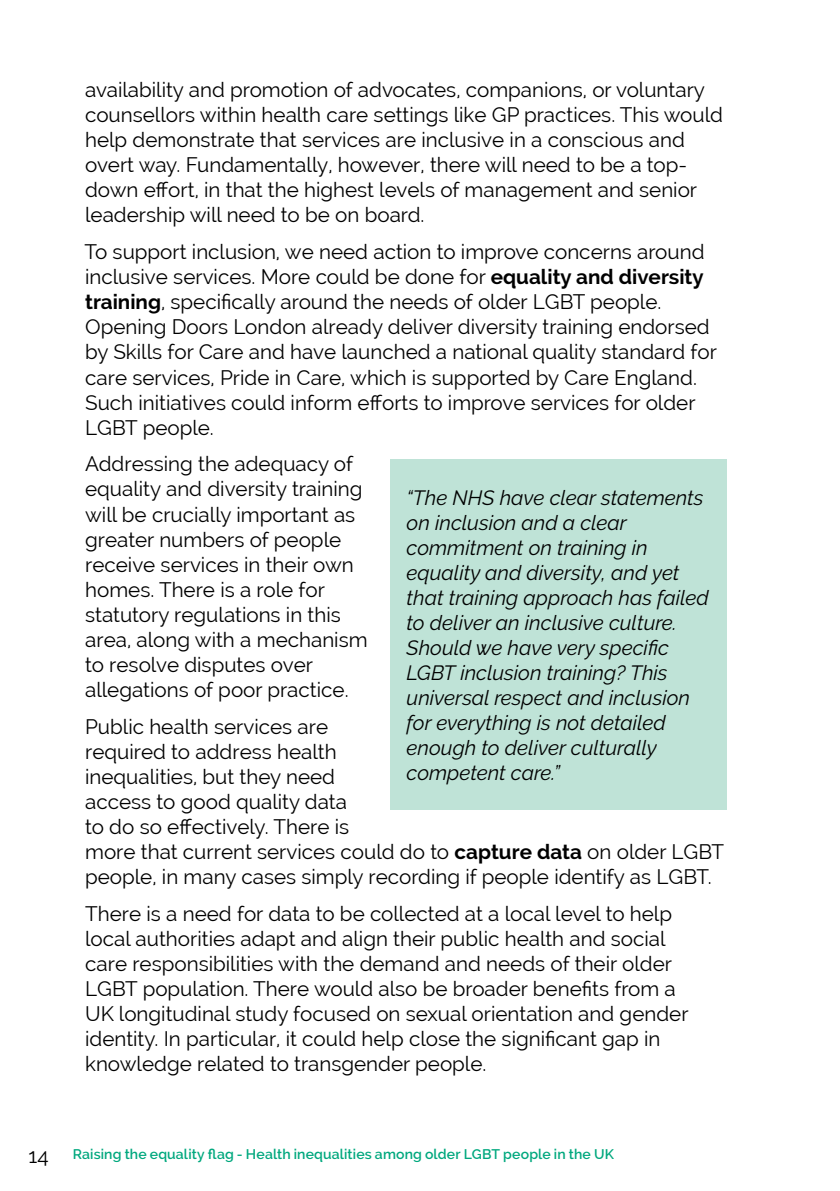
<style>
.page{position:relative;width:840px;height:1191px;background:#fff}
.page>*{position:absolute;margin:0;border:0;box-sizing:border-box;transform-origin:0 0}
.t1{font:20.6px/25px "Raleway";color:#000}
.t2{font:italic 20.6px/25px "Raleway";color:#000}
.t3{font:600 14px "Raleway";letter-spacing:.01em;color:#00a87e}
.s1{font-weight:700}
</style>
<div class="page">
<div style="left:389px;top:459px;width:337px;height:350px;background:#bfe3d7"></div>
<p class="t1" style="left:85px;top:78px;width:639px">availability and promotion of advocates, companions, or voluntary counsellors within health care settings like GP practices. This would help demonstrate that services are inclusive in a conscious and overt way. Fundamentally, however, there will need to be a top&shy;down effort, in that the highest levels of management and senior leadership will need to be on board.</p>
<p class="t1" style="left:84px;top:240px;width:633px">To support inclusion, we need action to improve concerns around inclusive services. More could be done for <span class="s1">equality and diversity training</span>, specifically around the needs of older LGBT people.<br>Opening Doors London already deliver diversity training endorsed by Skills for Care and have launched a national quality standard for care services, Pride in Care, which is supported by Care England.<br>Such initiatives could inform efforts to improve services for older LGBT people.</p>
<p class="t1" style="left:85px;top:451px;width:284px">Addressing the adequacy of equality and diversity training will be crucially important as greater numbers of people receive services in their own homes. There is a role for statutory regulations in this area, along with a mechanism to resolve disputes over allegations of poor practice.</p>
<p class="t1" style="left:85px;top:713px;width:640px">Public health services are<br>required to address health<br>inequalities, but they need<br>access to good quality data<br>to do so effectively. There is<br>more that current services could do to <span class="s1">capture data</span> on older LGBT people, in many cases simply recording if people identify as LGBT.</p>
<p class="t1" style="left:85px;top:900px;width:604px">There is a need for data to be collected at a local level to help local authorities adapt and align their public health and social care responsibilities with the demand and needs of their older LGBT population. There would also be broader benefits from a UK longitudinal study focused on sexual orientation and gender identity. In particular, it could help close the significant gap in knowledge related to transgender people.</p>
<p class="t2" style="left:406px;top:485px;width:303px">“The NHS have clear statements on inclusion and a clear commitment on training in equality and diversity, and yet that training approach has failed to deliver an inclusive culture.<br>Should we have very specific<br>LGBT inclusion training? This universal respect and inclusion for everything is not detailed enough to deliver culturally competent care.”</p>
<p class="t1" style="left:28px;top:1142px;width:22px">14</p>
<p class="t3" style="left:73px;top:1145px;width:542px">Raising the equality flag - Health inequalities among older LGBT people in the UK</p>
</div>
